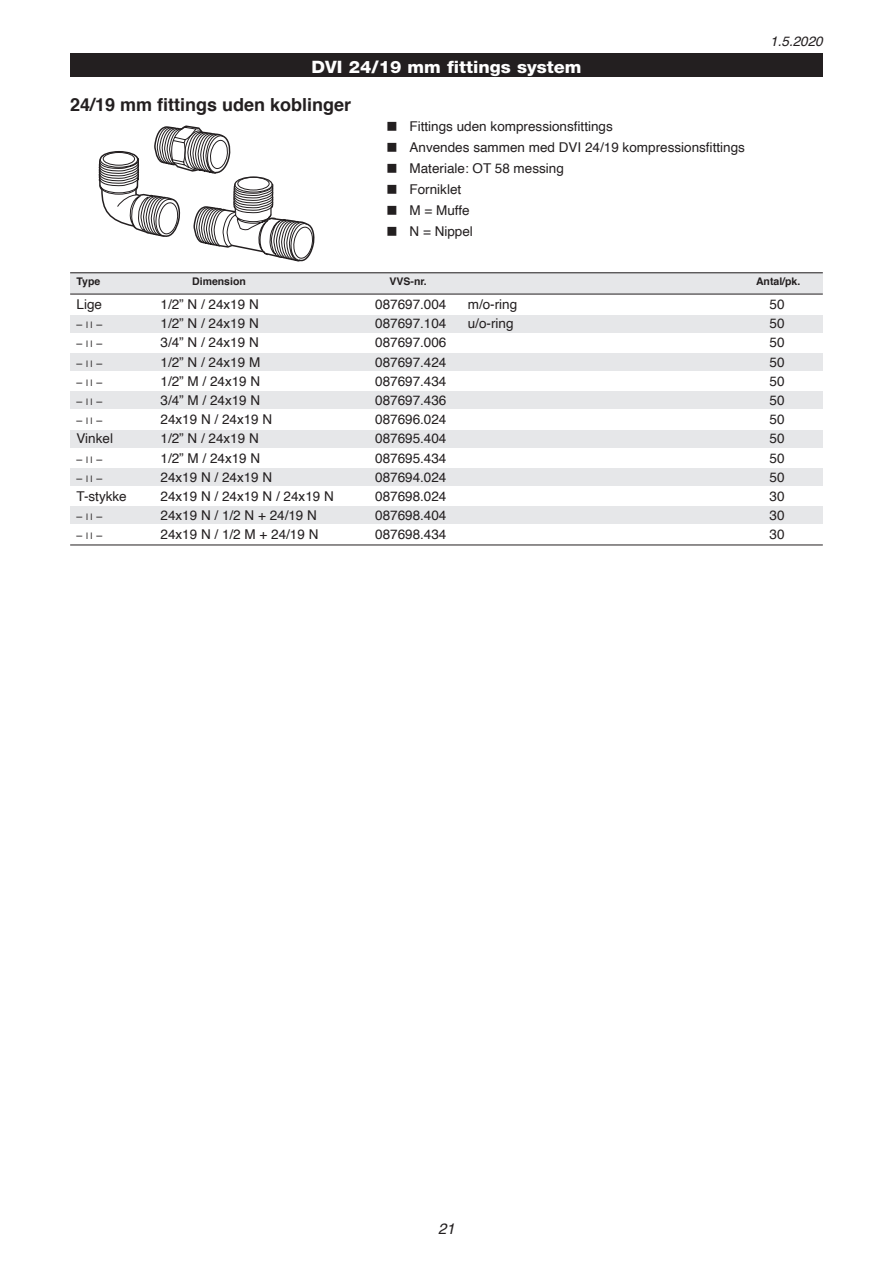
<style>
.page{position:relative;width:893px;height:1263px;background:#fff}
.page>*{position:absolute;margin:0;border:0;box-sizing:border-box;transform-origin:0 0}
.t1{font:700 18px "Helvetica";color:#231f20}
.t2{font:800 17.1px "Helvetica Neue";color:#fff;scale:1.05 1}
.t3{font:italic 15px "Helvetica";color:#231f20}
.t4{font:13.5px/21px "Helvetica";color:#231f20}
.t5{font:italic 13.5px "Helvetica";color:#231f20}
.t6{font:10.5px "Helvetica";color:#231f20}
.t7{font:700 10.5px "Helvetica";color:#231f20}
.s1{font-size:9px}
</style>
<div class="page">
<svg style="left:99px;top:125px;width:215px;height:136px"></svg>
<div style="left:70px;top:53px;width:753px;height:24px;background:#231f20"></div>
<div style="left:70px;top:507px;width:753px;height:17px;background:#e6e7e9"></div>
<div style="left:70px;top:430px;width:753px;height:17px;background:#e6e7e9"></div>
<div style="left:70px;top:468px;width:753px;height:17px;background:#e6e7e9"></div>
<div style="left:70px;top:354px;width:753px;height:17px;background:#e6e7e9"></div>
<div style="left:70px;top:392px;width:753px;height:17px;background:#e6e7e9"></div>
<div style="left:70px;top:315px;width:753px;height:17px;background:#e6e7e9"></div>
<div style="left:70px;top:273px;width:753px;height:21px;background:#e6e7e9"></div>
<hr style="left:70px;top:272px;width:753px;height:1px;background:#231f20">
<hr style="left:70px;top:294px;width:753px;height:1px;background:#231f20">
<hr style="left:70px;top:545px;width:753px;height:1px;background:#231f20">
<p class="t2" style="left:311px;top:57px;width:259px">DVI 24/19 mm fittings system</p>
<h1 class="t1" style="left:70px;top:90px;width:283px">24/19 mm fittings uden koblinger</h1>
<p class="t4" style="left:409px;top:116px;width:337px">Fittings uden kompressionsfittings<br>Anvendes sammen med DVI 24/19 kompressionsfittings<br>Materiale: OT 58 messing<br>Forniklet<br>M = Muffe<br>N = Nippel</p>
<p class="t5" style="left:770px;top:31px;width:54px">1.5.2020</p>
<p class="t7" style="left:77px;top:273px;width:25px">Type</p>
<p class="t7" style="left:192px;top:273px;width:55px">Dimension</p>
<p class="t7" style="left:390px;top:273px;width:39px">VVS-nr.</p>
<p class="t7" style="left:756px;top:273px;width:46px">Antal/pk.</p>
<p class="t4" style="left:77px;top:294px;width:27px">Lige</p>
<p class="t4" style="left:160px;top:294px;width:100px">1/2” N / 24x19 N</p>
<p class="t4" style="left:375px;top:294px;width:73px">087697.004</p>
<p class="t4" style="left:468px;top:294px;width:51px">m/o-ring</p>
<p class="t4" style="left:769px;top:294px;width:17px">50</p>
<p class="t6" style="left:77px;top:316px;width:27px">–<span class="s1">l l</span>–</p>
<p class="t4" style="left:160px;top:313px;width:100px">1/2” N / 24x19 N</p>
<p class="t4" style="left:375px;top:313px;width:73px">087697.104</p>
<p class="t4" style="left:468px;top:313px;width:47px">u/o-ring</p>
<p class="t4" style="left:769px;top:313px;width:17px">50</p>
<p class="t6" style="left:77px;top:336px;width:27px">–<span class="s1">l l</span>–</p>
<p class="t4" style="left:160px;top:332px;width:100px">3/4” N / 24x19 N</p>
<p class="t4" style="left:375px;top:332px;width:73px">087697.006</p>
<p class="t4" style="left:769px;top:332px;width:17px">50</p>
<p class="t6" style="left:77px;top:355px;width:27px">–<span class="s1">l l</span>–</p>
<p class="t4" style="left:160px;top:352px;width:101px">1/2” N / 24x19 M</p>
<p class="t4" style="left:375px;top:352px;width:73px">087697.424</p>
<p class="t4" style="left:769px;top:352px;width:17px">50</p>
<p class="t6" style="left:77px;top:374px;width:27px">–<span class="s1">l l</span>–</p>
<p class="t4" style="left:160px;top:371px;width:101px">1/2” M / 24x19 N</p>
<p class="t4" style="left:375px;top:371px;width:73px">087697.434</p>
<p class="t4" style="left:769px;top:371px;width:17px">50</p>
<p class="t6" style="left:77px;top:393px;width:27px">–<span class="s1">l l</span>–</p>
<p class="t4" style="left:160px;top:390px;width:101px">3/4” M / 24x19 N</p>
<p class="t4" style="left:375px;top:390px;width:73px">087697.436</p>
<p class="t4" style="left:769px;top:390px;width:17px">50</p>
<p class="t6" style="left:77px;top:412px;width:27px">–<span class="s1">l l</span>–</p>
<p class="t4" style="left:160px;top:409px;width:113px">24x19 N / 24x19 N</p>
<p class="t4" style="left:375px;top:409px;width:73px">087696.024</p>
<p class="t4" style="left:769px;top:409px;width:17px">50</p>
<p class="t4" style="left:77px;top:428px;width:38px">Vinkel</p>
<p class="t4" style="left:161px;top:428px;width:100px">1/2” N / 24x19 N</p>
<p class="t4" style="left:375px;top:428px;width:73px">087695.404</p>
<p class="t4" style="left:769px;top:428px;width:17px">50</p>
<p class="t6" style="left:77px;top:451px;width:27px">–<span class="s1">l l</span>–</p>
<p class="t4" style="left:160px;top:448px;width:101px">1/2” M / 24x19 N</p>
<p class="t4" style="left:375px;top:448px;width:73px">087695.434</p>
<p class="t4" style="left:769px;top:448px;width:17px">50</p>
<p class="t6" style="left:77px;top:470px;width:27px">–<span class="s1">l l</span>–</p>
<p class="t4" style="left:160px;top:467px;width:113px">24x19 N / 24x19 N</p>
<p class="t4" style="left:375px;top:467px;width:73px">087694.024</p>
<p class="t4" style="left:769px;top:467px;width:17px">50</p>
<p class="t4" style="left:77px;top:486px;width:52px">T-stykke</p>
<p class="t4" style="left:161px;top:486px;width:175px">24x19 N / 24x19 N / 24x19 N</p>
<p class="t4" style="left:375px;top:486px;width:73px">087698.024</p>
<p class="t4" style="left:769px;top:486px;width:17px">30</p>
<p class="t6" style="left:77px;top:508px;width:27px">–<span class="s1">l l</span>–</p>
<p class="t4" style="left:160px;top:505px;width:158px">24x19 N / 1/2 N + 24/19 N</p>
<p class="t4" style="left:375px;top:505px;width:73px">087698.404</p>
<p class="t4" style="left:769px;top:505px;width:17px">30</p>
<p class="t6" style="left:77px;top:528px;width:27px">–<span class="s1">l l</span>–</p>
<p class="t4" style="left:160px;top:524px;width:159px">24x19 N / 1/2 M + 24/19 N</p>
<p class="t4" style="left:375px;top:524px;width:73px">087698.434</p>
<p class="t4" style="left:769px;top:524px;width:17px">30</p>
<p class="t3" style="left:438px;top:1217px;width:18px">21</p>
</div>
